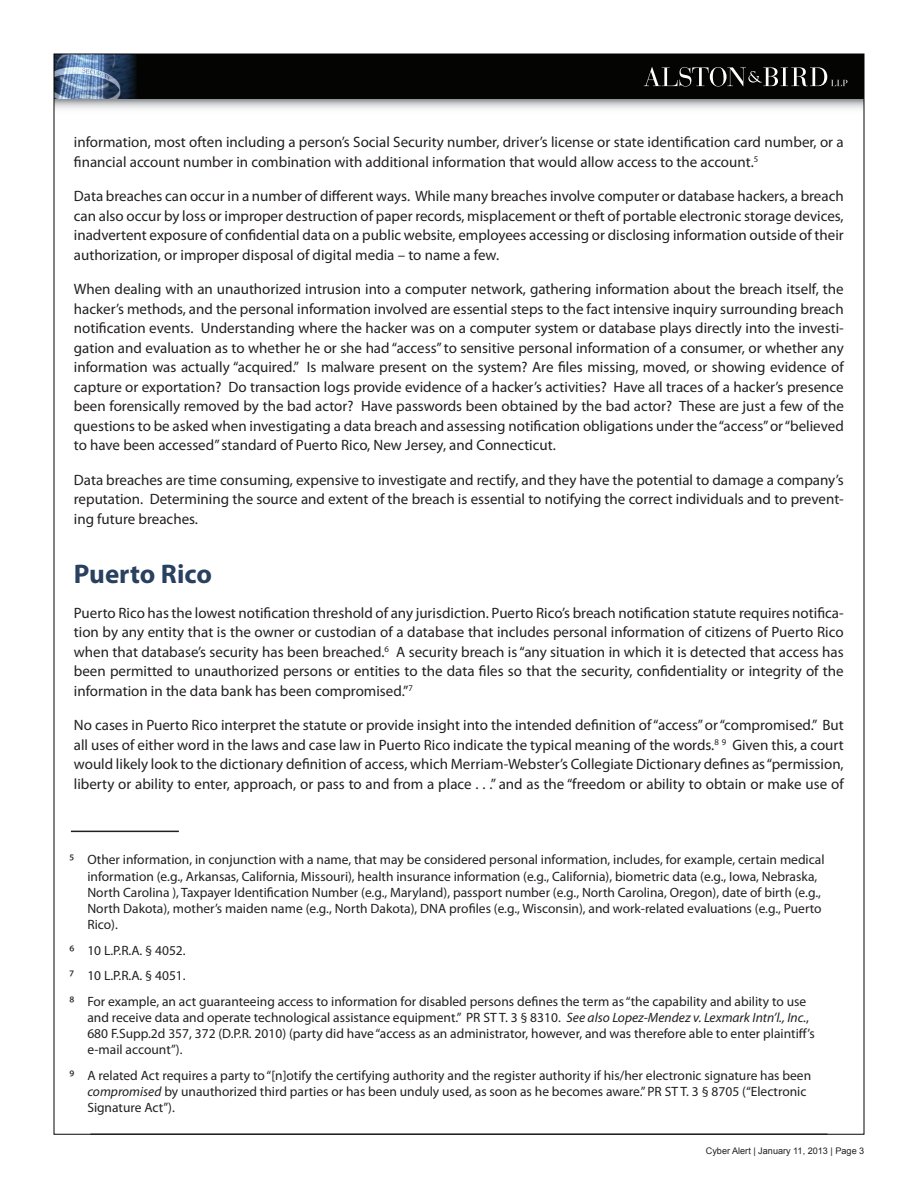
<style>
.page{position:relative;width:918px;height:1188px;background:#fff}
.page>*{position:absolute;margin:0;border:0;box-sizing:border-box;transform-origin:0 0}
.t1{font:700 27px "Myriad Pro";color:#29405f}
.t2{font:15px/19.5px "Myriad Pro";color:#231f20;text-align:justify}
.t3{font:13.5px/16.2px "Myriad Pro";color:#231f20}
.t4{font:9.15px "Arial";color:#231f20}
.s1{font-size:15px}
.s2{font-style:italic}
</style>
<div class="page">
<div style="left:54px;top:54px;width:810px;height:46px;background:#040503"></div>
<img style="left:56px;top:56px;width:80px;height:44px">
<svg style="left:644px;top:67px;width:203px;height:20px"></svg>
<svg style="left:56px;top:100px;width:806px;height:9px"></svg>
<hr style="left:71px;top:831px;width:108px;height:1px;background:#231f20">
<p class="t2" style="left:74px;top:132px;width:771px">information, most often including a person’s Social Security number, driver’s license or state identification card number, or a financial account number in combination with additional information that would allow access to the account.<sup>5</sup></p>
<p class="t2" style="left:74px;top:186px;width:771px">Data breaches can occur in a number of different ways. While many breaches involve computer or database hackers, a breach can also occur by loss or improper destruction of paper records, misplacement or theft of portable electronic storage devices, inadvertent exposure of confidential data on a public website, employees accessing or disclosing information outside of their authorization, or improper disposal of digital media – to name a few.</p>
<p class="t2" style="left:74px;top:279px;width:771px">When dealing with an unauthorized intrusion into a computer network, gathering information about the breach itself, the hacker’s methods, and the personal information involved are essential steps to the fact intensive inquiry surrounding breach notification events. Understanding where the hacker was on a computer system or database plays directly into the investi&shy;gation and evaluation as to whether he or she had “access” to sensitive personal information of a consumer, or whether any information was actually “acquired.” Is malware present on the system? Are files missing, moved, or showing evidence of capture or exportation? Do transaction logs provide evidence of a hacker’s activities? Have all traces of a hacker’s presence been forensically removed by the bad actor? Have passwords been obtained by the bad actor? These are just a few of the questions to be asked when investigating a data breach and assessing notification obligations under the “access” or “believed to have been accessed” standard of Puerto Rico, New Jersey, and Connecticut.</p>
<p class="t2" style="left:74px;top:470px;width:771px">Data breaches are time consuming, expensive to investigate and rectify, and they have the potential to damage a company’s reputation. Determining the source and extent of the breach is essential to notifying the correct individuals and to prevent&shy;ing future breaches.</p>
<h1 class="t1" style="left:74px;top:557px;width:140px">Puerto Rico</h1>
<p class="t2" style="left:74px;top:603px;width:771px">Puerto Rico has the lowest notification threshold of any jurisdiction. Puerto Rico’s breach notification statute requires notifica&shy;tion by any entity that is the owner or custodian of a database that includes personal information of citizens of Puerto Rico when that database’s security has been breached.<sup>6</sup> A security breach is “any situation in which it is detected that access has been permitted to unauthorized persons or entities to the data files so that the security, confidentiality or integrity of the information in the data bank has been compromised.”<sup>7</sup></p>
<p class="t2" style="left:74px;top:715px;width:771px">No cases in Puerto Rico interpret the statute or provide insight into the intended definition of “access” or “compromised.” But all uses of either word in the laws and case law in Puerto Rico indicate the typical meaning of the words.<sup>8</sup> <sup>9</sup> Given this, a court would likely look to the dictionary definition of access, which Merriam-Webster’s Collegiate Dictionary defines as “permission, liberty or ability to enter, approach, or pass to and from a place . . .” and as the “freedom or ability to obtain or make use of</p>
<p class="t3" style="left:87px;top:852px;width:739px;text-indent:-18px"><span class="s1">5</span> Other information, in conjunction with a name, that may be considered personal information, includes, for example, certain medical information (e.g., Arkansas, California, Missouri), health insurance information (e.g., California), biometric data (e.g., Iowa, Nebraska, North Carolina ), Taxpayer Identification Number (e.g., Maryland), passport number (e.g., North Carolina, Oregon), date of birth (e.g., North Dakota), mother’s maiden name (e.g., North Dakota), DNA profiles (e.g., Wisconsin), and work-related evaluations (e.g., Puerto Rico).</p>
<p class="t3" style="left:69px;top:937px;width:738px;line-height:25.5px"><span class="s1">6</span> 10 L.P.R.A. § 4052.<br><span class="s1">7</span> 10 L.P.R.A. § 4051.<br><span class="s1">8</span> For example, an act guaranteeing access to information for disabled persons defines the term as “the capability and ability to use</p>
<p class="t3" style="left:87px;top:1009px;width:729px">and receive data and operate technological assistance equipment.” PR ST T. 3 § 8310. <span class="s2">See also Lopez-Mendez v. Lexmark Intn’l., Inc.</span>,<br>680 F.Supp.2d 357, 372 (D.P.R. 2010) (party did have “access as an administrator, however, and was therefore able to enter plaintiff’s e-mail account”).</p>
<p class="t3" style="left:87px;top:1067px;width:725px;text-indent:-18px"><span class="s1">9</span> A related Act requires a party to “[n]otify the certifying authority and the register authority if his/her electronic signature has been <span class="s2">compromised</span> by unauthorized third parties or has been unduly used, as soon as he becomes aware.” PR ST T. 3 § 8705 (“Electronic<br>Signature Act”).</p>
<p class="t4" style="left:706px;top:1145px;width:160px">Cyber Alert | January 11, 2013 | Page 3</p>
</div>
